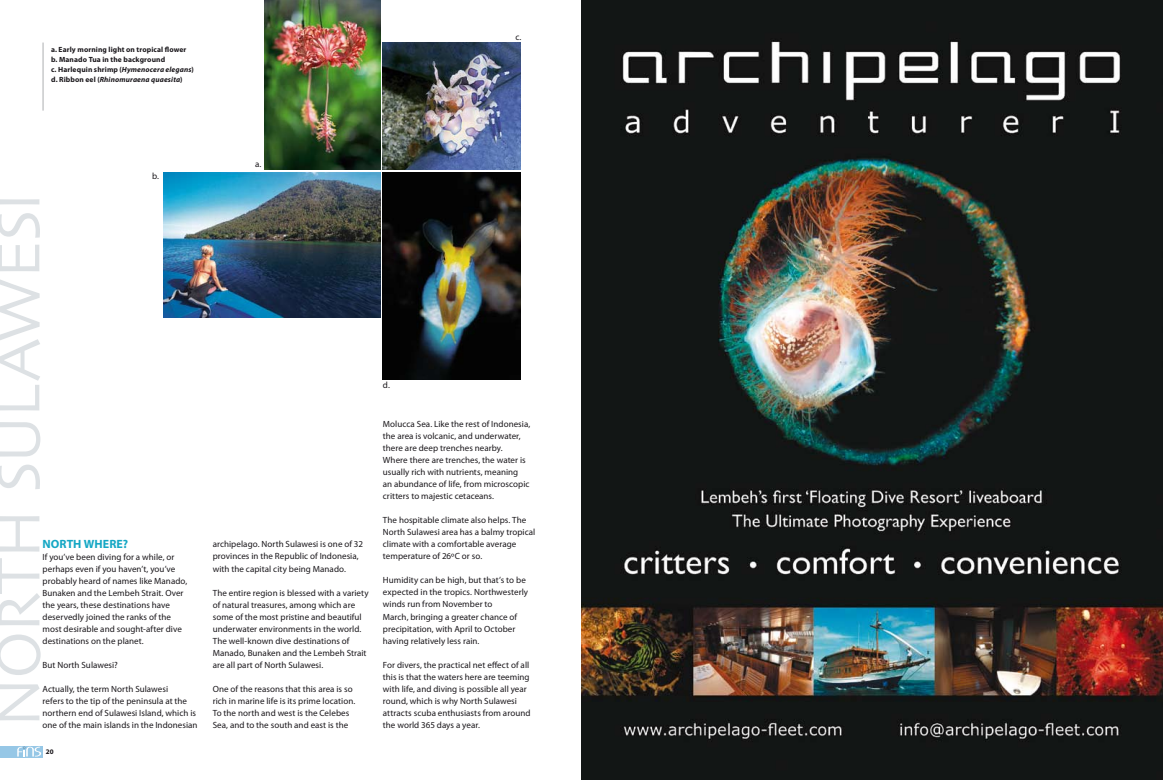
<style>
.page{position:relative;width:1163px;height:780px;background:#fff}
.page>*{position:absolute;margin:0;border:0;box-sizing:border-box;transform-origin:0 0}
.t1{font:64px "Skia";letter-spacing:-.035em;color:#dde1e4}
.t2{font:700 12px "Myriad Pro";letter-spacing:.005em;color:#15a7c4}
.t3{font:9px/12px "Myriad Pro";letter-spacing:.005em;color:#1a171b}
.t4{font:700 7.5px/10px "Myriad Pro";letter-spacing:.015em;color:#1a171b}
.t5{font:700 7px "Myriad Pro";color:#1a171b}
.s1{font-style:italic}
</style>
<div class="page">
<img style="left:581px;top:0;width:581px;height:780px">
<img style="left:264px;top:0;width:116px;height:169px">
<img style="left:163px;top:172px;width:217px;height:145px">
<img style="left:383px;top:172px;width:138px;height:207px">
<img style="left:383px;top:43px;width:138px;height:127px">
<div style="left:0;top:745px;width:42px;height:12px;background:#96c7e6"></div>
<svg style="left:17px;top:746px;width:24px;height:10px"></svg>
<hr style="left:43px;top:43px;width:1px;height:68px;background:#adaeb0">
<p class="t4" style="left:51px;top:45px;width:144px">a. Early morning light on tropical flower b. Manado Tua in the background<br>c. Harlequin shrimp (<span class="s1">Hymenocera elegans</span>) d. Ribbon eel (<span class="s1">Rhinomuraena quaesita</span>)</p>
<p class="t3" style="left:515px;top:31px;width:8px">c.</p>
<p class="t3" style="left:152px;top:170px;width:8px">b.</p>
<h1 class="t1" style="left:-20px;top:727px;width:537px;rotate:-90deg">NORTH SULAWESI</h1>
<h2 class="t2" style="left:43px;top:535px;width:87px">North Where?</h2>
<p class="t3" style="left:43px;top:550px;width:146px">If you’ve been diving for a while, or perhaps even if you haven’t, you’ve probably heard of names like Manado, Bunaken and the Lembeh Strait. Over the years, these destinations have deservedly joined the ranks of the most desirable and sought-after dive destinations on the planet.</p>
<p class="t3" style="left:43px;top:658px;width:77px">But North Sulawesi?</p>
<p class="t3" style="left:43px;top:682px;width:156px">Actually, the term North Sulawesi<br>refers to the tip of the peninsula at the northern end of Sulawesi Island, which is one of the main islands in the Indonesian</p>
<p class="t5" style="left:46px;top:747px;width:9px">20</p>
<p class="t3" style="left:255px;top:158px;width:8px">a.</p>
<p class="t3" style="left:213px;top:538px;width:152px">archipelago. North Sulawesi is one of 32 provinces in the Republic of Indonesia, with the capital city being Manado.</p>
<p class="t3" style="left:213px;top:586px;width:157px">The entire region is blessed with a variety of natural treasures, among which are some of the most pristine and beautiful underwater environments in the world.<br>The well-known dive destinations of Manado, Bunaken and the Lembeh Strait are all part of North Sulawesi.</p>
<p class="t3" style="left:213px;top:682px;width:144px">One of the reasons that this area is so rich in marine life is its prime location.<br>To the north and west is the Celebes Sea, and to the south and east is the</p>
<p class="t3" style="left:383px;top:378px;width:9px">d.</p>
<p class="t3" style="left:383px;top:418px;width:149px">Molucca Sea. Like the rest of Indonesia, the area is volcanic, and underwater, there are deep trenches nearby.<br>Where there are trenches, the water is usually rich with nutrients, meaning<br>an abundance of life, from microscopic critters to majestic cetaceans.</p>
<p class="t3" style="left:383px;top:514px;width:154px">The hospitable climate also helps. The North Sulawesi area has a balmy tropical climate with a comfortable average temperature of 26ºC or so.</p>
<p class="t3" style="left:383px;top:574px;width:147px">Humidity can be high, but that’s to be expected in the tropics. Northwesterly winds run from November to<br>March, bringing a greater chance of precipitation, with April to October having relatively less rain.</p>
<p class="t3" style="left:383px;top:658px;width:149px">For divers, the practical net effect of all this is that the waters here are teeming with life, and diving is possible all year round, which is why North Sulawesi attracts scuba enthusiasts from around the world 365 days a year.</p>
</div>
